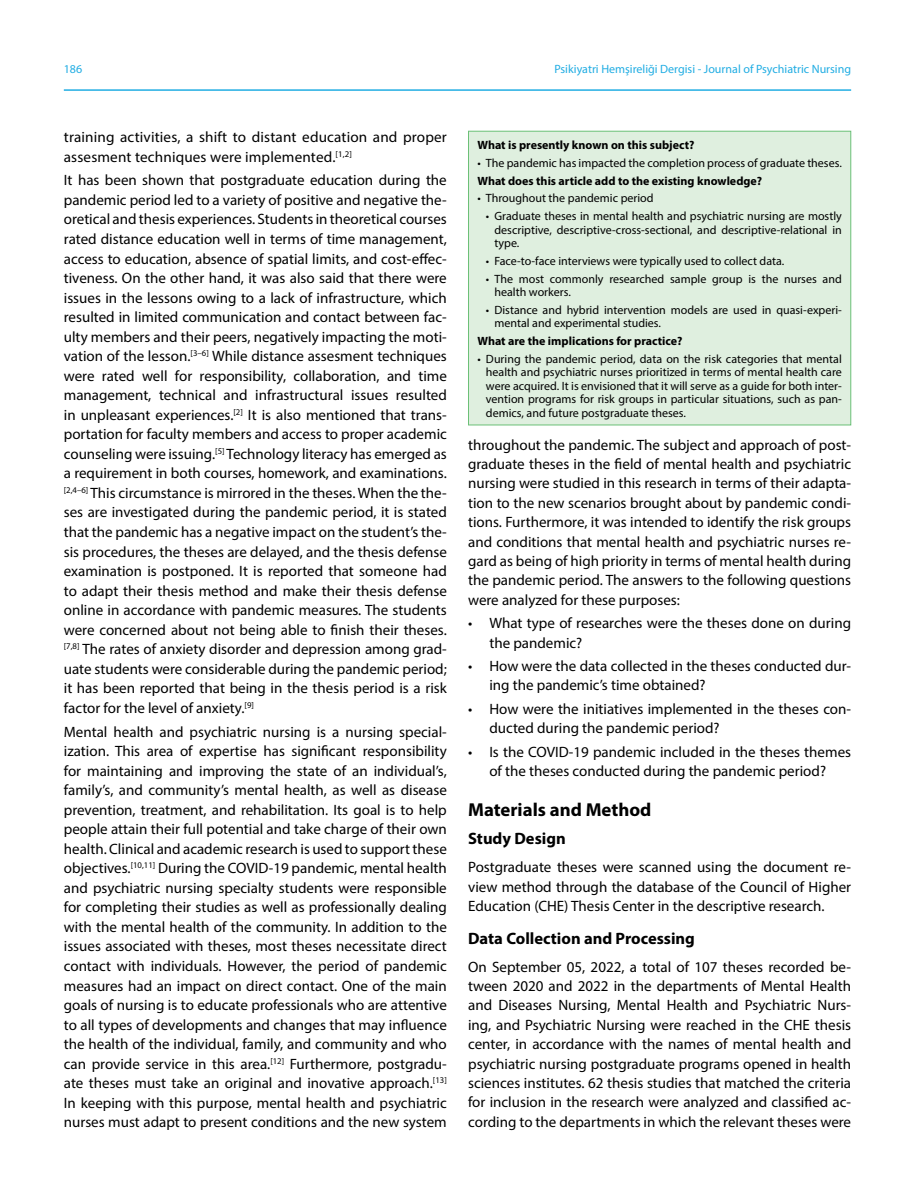
<style>
.page{position:relative;width:915px;height:1191px;background:#fff}
.page>*{position:absolute;margin:0;border:0;box-sizing:border-box;transform-origin:0 0}
.t1{font:700 18.75px "Myriad Pro";color:#000}
.t2{font:700 16.5px "Myriad Pro";color:#000}
.t3{font:15px/19.5px "Myriad Pro";color:#000;text-align:justify}
.t4{font:12px/13.5px "Myriad Pro";color:#000;text-align:justify}
.t5{font:700 12px "Myriad Pro";color:#000}
.t6{font:12px "Myriad Pro";color:#21ade3}
</style>
<div class="page">
<hr style="left:64px;top:89px;width:786px;height:2px;background:#21ade3">
<div style="left:468px;top:131px;width:382px;height:294px;background:#dfefdf;border:1px solid #6bc077"></div>
<p class="t6" style="left:64px;top:61px;width:20px">186</p>
<p class="t6" style="left:554px;top:61px;width:298px">Psikiyatri Hemşireliği Dergisi - Journal of Psychiatric Nursing</p>
<p class="t3" style="left:64px;top:127px;width:384px">training activities, a shift to distant education and proper assesment techniques were implemented.<sup>[1,2]</sup></p>
<p class="t3" style="left:64px;top:170px;width:384px">It has been shown that postgraduate education during the pandemic period led to a variety of positive and negative the&shy;oretical and thesis experiences. Students in theoretical courses rated distance education well in terms of time management, access to education, absence of spatial limits, and cost-effec&shy;tiveness. On the other hand, it was also said that there were issues in the lessons owing to a lack of infrastructure, which resulted in limited communication and contact between fac&shy;ulty members and their peers, negatively impacting the moti&shy;vation of the lesson.<sup>[3–6]</sup> While distance assesment techniques were rated well for responsibility, collaboration, and time management, technical and infrastructural issues resulted in unpleasant experiences.<sup>[2]</sup> It is also mentioned that trans&shy;portation for faculty members and access to proper academic counseling were issuing.<sup>[5]</sup> Technology literacy has emerged as a requirement in both courses, homework, and examinations. <sup>[2,4–6]</sup> This circumstance is mirrored in the theses. When the the&shy;ses are investigated during the pandemic period, it is stated that the pandemic has a negative impact on the student’s the&shy;sis procedures, the theses are delayed, and the thesis defense examination is postponed. It is reported that someone had to adapt their thesis method and make their thesis defense online in accordance with pandemic measures. The students were concerned about not being able to finish their theses. <sup>[7,8]</sup> The rates of anxiety disorder and depression among grad&shy;uate students were considerable during the pandemic period; it has been reported that being in the thesis period is a risk factor for the level of anxiety.<sup>[9]</sup></p>
<p class="t3" style="left:64px;top:721px;width:384px">Mental health and psychiatric nursing is a nursing special&shy;ization. This area of expertise has significant responsibility for maintaining and improving the state of an individual’s, family’s, and community’s mental health, as well as disease prevention, treatment, and rehabilitation. Its goal is to help people attain their full potential and take charge of their own health. Clinical and academic research is used to support these objectives.<sup>[10,11]</sup> During the COVID-19 pandemic, mental health and psychiatric nursing specialty students were responsible for completing their studies as well as professionally dealing with the mental health of the community. In addition to the issues associated with theses, most theses necessitate direct contact with individuals. However, the period of pandemic measures had an impact on direct contact. One of the main goals of nursing is to educate professionals who are attentive to all types of developments and changes that may influence the health of the individual, family, and community and who can provide service in this area.<sup>[12]</sup> Furthermore, postgradu&shy;ate theses must take an original and inovative approach.<sup>[13] </sup>In keeping with this purpose, mental health and psychiatric nurses must adapt to present conditions and the new system</p>
<p class="t5" style="left:477px;top:137px;width:218px">What is presently known on this subject?</p>
<p class="t4" style="left:477px;top:156px;width:366px">• The pandemic has impacted the completion process of graduate theses.</p>
<p class="t5" style="left:477px;top:173px;width:286px">What does this article add to the existing knowledge?</p>
<p class="t4" style="left:477px;top:191px;width:178px">• Throughout the pandemic period</p>
<p class="t4" style="left:494px;top:209px;width:349px;text-indent:-9px">• Graduate theses in mental health and psychiatric nursing are mostly descriptive, descriptive-cross-sectional, and descriptive-relational in type.</p>
<p class="t4" style="left:486px;top:254px;width:300px">• Face-to-face interviews were typically used to collect data.</p>
<p class="t4" style="left:494px;top:271px;width:349px;text-indent:-9px">• The most commonly researched sample group is the nurses and health workers.</p>
<p class="t4" style="left:494px;top:303px;width:349px;text-indent:-9px">• Distance and hybrid intervention models are used in quasi-experi&shy;mental and experimental studies.</p>
<p class="t5" style="left:477px;top:333px;width:206px">What are the implications for practice?</p>
<p class="t4" style="left:486px;top:352px;width:357px;text-indent:-9px">• During the pandemic period, data on the risk categories that mental health and psychiatric nurses prioritized in terms of mental health care were acquired. It is envisioned that it will serve as a guide for both inter&shy;vention programs for risk groups in particular situations, such as pan&shy;demics, and future postgraduate theses.</p>
<p class="t3" style="left:468px;top:435px;width:384px">throughout the pandemic. The subject and approach of post&shy;graduate theses in the field of mental health and psychiatric nursing were studied in this research in terms of their adapta&shy;tion to the new scenarios brought about by pandemic condi&shy;tions. Furthermore, it was intended to identify the risk groups and conditions that mental health and psychiatric nurses re&shy;gard as being of high priority in terms of mental health during the pandemic period. The answers to the following questions were analyzed for these purposes:</p>
<p class="t3" style="left:489px;top:613px;width:363px;text-indent:-21px">• What type of researches were the theses done on during the pandemic?</p>
<p class="t3" style="left:489px;top:656px;width:363px;text-indent:-21px">• How were the data collected in the theses conducted dur&shy;ing the pandemic’s time obtained?</p>
<p class="t3" style="left:489px;top:699px;width:363px;text-indent:-21px">• How were the initiatives implemented in the theses con&shy;ducted during the pandemic period?</p>
<p class="t3" style="left:468px;top:742px;width:384px;text-align:center">• Is the COVID-19 pandemic included in the theses themes of the theses conducted during the pandemic period?</p>
<p class="t1" style="left:468px;top:797px;width:185px">Materials and Method</p>
<p class="t2" style="left:468px;top:828px;width:99px">Study Design</p>
<p class="t3" style="left:468px;top:857px;width:384px">Postgraduate theses were scanned using the document re&shy;view method through the database of the Council of Higher Education (CHE) Thesis Center in the descriptive research.</p>
<p class="t2" style="left:468px;top:927px;width:228px">Data Collection and Processing</p>
<p class="t3" style="left:468px;top:956px;width:384px">On September 05, 2022, a total of 107 theses recorded be&shy;tween 2020 and 2022 in the departments of Mental Health and Diseases Nursing, Mental Health and Psychiatric Nurs&shy;ing, and Psychiatric Nursing were reached in the CHE thesis center, in accordance with the names of mental health and psychiatric nursing postgraduate programs opened in health sciences institutes. 62 thesis studies that matched the criteria for inclusion in the research were analyzed and classified ac&shy;cording to the departments in which the relevant theses were</p>
</div>
